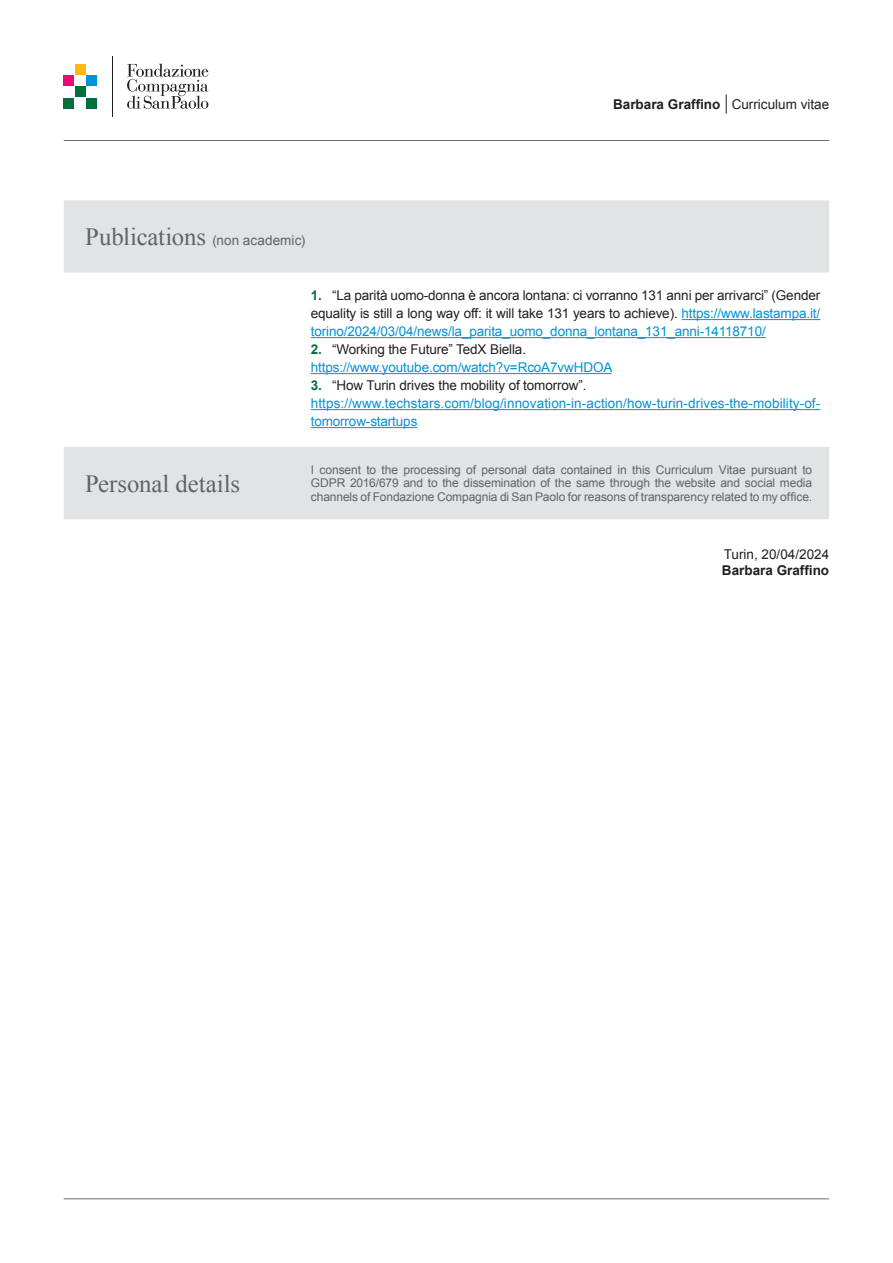
<style>
.page{position:relative;width:893px;height:1263px;background:#fff}
.page>*{position:absolute;margin:0;border:0;box-sizing:border-box;transform-origin:0 0}
.t1{font:24.75px "Times New Roman";color:#626366}
.t2{font:13.5px/18px "Arial";letter-spacing:-.01em;color:#221f1f;text-align:justify}
.t3{font:13.5px/18px "Arial";letter-spacing:.01em;color:#0093d5}
.t4{font:13.5px/18px "Arial";letter-spacing:-.01em;color:#0093d5}
.t5{font:700 13.5px "Arial";color:#221f1f}
.t6{font:13.5px "Arial";letter-spacing:.005em;color:#626366}
.t7{font:12px/13.5px "Arial";letter-spacing:-.01em;color:#626366;text-align:justify}
.s1{font-family:"Times New Roman";font-size:24.75px}
.s2{font-weight:400}
.s3{font-weight:700;color:#006f3c}
.s4{color:#0093d5}
.s5{color:#221f1f}
</style>
<div class="page">
<hr style="left:112px;top:56px;width:1px;height:61px;background:#221f1f">
<div style="left:75px;top:87px;width:10px;height:10px;background:#006f3c"></div>
<div style="left:75px;top:64px;width:10px;height:10px;background:#fdb812"></div>
<div style="left:64px;top:75px;width:10px;height:11px;background:#ec0971"></div>
<div style="left:64px;top:98px;width:10px;height:10px;background:#006f3c"></div>
<div style="left:87px;top:75px;width:10px;height:11px;background:#0093d5"></div>
<div style="left:87px;top:98px;width:10px;height:10px;background:#006f3c"></div>
<svg style="left:127px;top:63px;width:81px;height:46px"></svg>
<hr style="left:64px;top:140px;width:765px;height:1px;background:#6c6e70">
<hr style="left:64px;top:1198px;width:765px;height:1px;background:#6c6e70">
<svg style="left:726px;top:95px;width:1px;height:19px"></svg>
<svg style="left:64px;top:200px;width:765px;height:319px"></svg>
<hr style="left:682px;top:319px;width:138px;height:1px;background:#0093d5">
<hr style="left:311px;top:337px;width:455px;height:1px;background:#0093d5">
<hr style="left:311px;top:373px;width:301px;height:1px;background:#0093d5">
<hr style="left:311px;top:409px;width:509px;height:1px;background:#0093d5">
<hr style="left:311px;top:427px;width:106px;height:1px;background:#0093d5">
<p class="t6" style="left:85px;top:235px;width:222px"><span class="s1">Publications</span> (non academic)</p>
<p class="t5" style="left:613px;top:95px;width:218px">Barbara Graffino <span class="s2">Curriculum vitae</span></p>
<p class="t2" style="left:311px;top:288px;width:511px"><span class="s3">1.</span> “La parità uomo-donna è ancora lontana: ci vorranno 131 anni per arrivarci” (Gender equality is still a long way off: it will take 131 years to achieve). <span class="s4">https://www.lastampa.it/ torino/2024/03/04/news/la_parita_uomo_donna_lontana_131_anni-14118710/</span></p>
<p class="t4" style="left:311px;top:342px;width:303px"><span class="s3">2.</span> <span class="s5">“Working the Future” TedX Biella. </span>https://www.youtube.com/watch?v=RcoA7vwHDOA</p>
<p class="t3" style="left:311px;top:378px;width:511px"><span class="s3">3.</span> <span class="s5">“How Turin drives the mobility of tomorrow”. </span>https://www.techstars.com/blog/innovation-in-action/how-turin-drives-the-mobility-of&shy;tomorrow-startups</p>
<h1 class="t1" style="left:85px;top:467px;width:157px">Personal details</h1>
<p class="t7" style="left:311px;top:464px;width:503px">I consent to the processing of personal data contained in this Curriculum Vitae pursuant to GDPR 2016/679 and to the dissemination of the same through the website and social media channels of Fondazione Compagnia di San Paolo for reasons of transparency related to my office.</p>
<p class="t2" style="left:724px;top:546px;width:107px">Turin, 20/04/2024</p>
<p class="t5" style="left:722px;top:561px;width:109px">Barbara Graffino</p>
</div>
